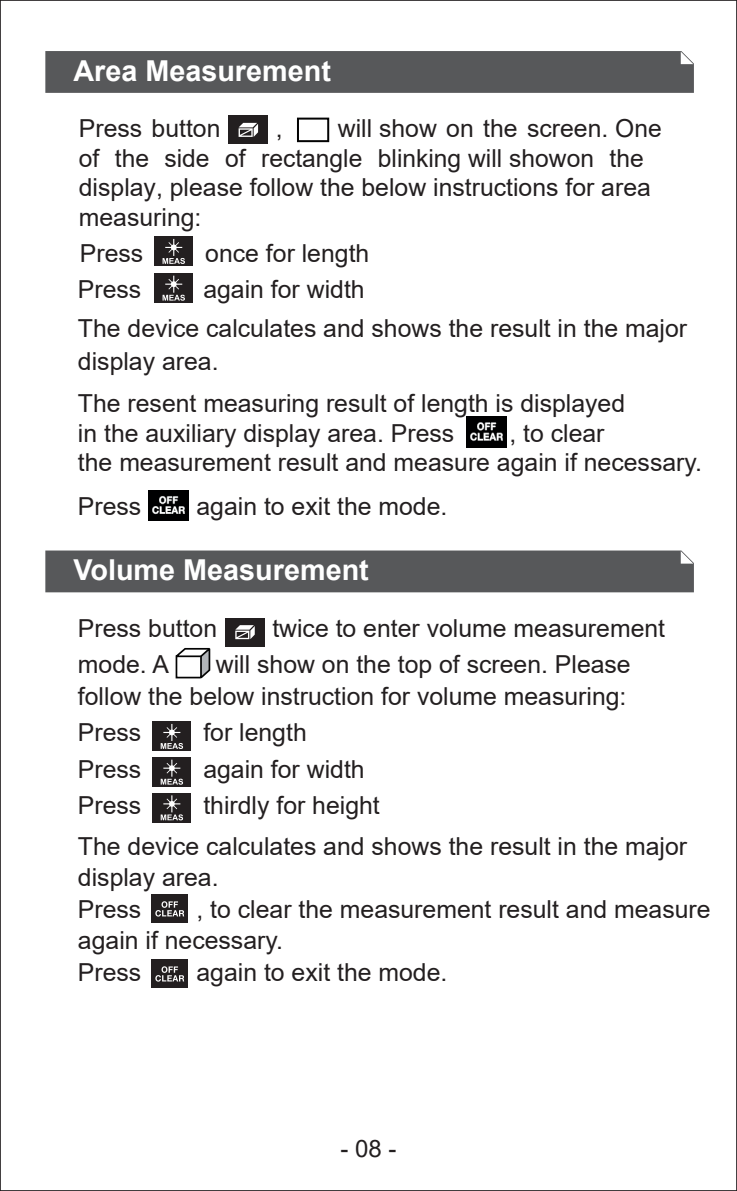
<style>
.page{position:relative;width:737px;height:1191px;background:#fff}
.page>*{position:absolute;margin:0;border:0;box-sizing:border-box;transform-origin:0 0}
.t1{font:700 28.8px "Arial";color:#fff}
.t2{font:24.8px/29.6px "Arial";color:#231f20}
.t3{font:24px "Arial";color:#231f20}
</style>
<div class="page">
<svg style="left:175px;top:647px;width:36px;height:32px"></svg>
<div style="left:225px;top:618px;width:40px;height:28px;background:#231f20"></div>
<svg style="left:235px;top:625px;width:20px;height:14px"></svg>
<div style="left:155px;top:237px;width:38px;height:29px;background:#231f20"></div>
<svg style="left:163px;top:239px;width:22px;height:25px"></svg>
<div style="left:155px;top:273px;width:38px;height:30px;background:#231f20"></div>
<svg style="left:163px;top:276px;width:22px;height:25px"></svg>
<div style="left:153px;top:721px;width:38px;height:30px;background:#231f20"></div>
<svg style="left:161px;top:724px;width:22px;height:25px"></svg>
<div style="left:153px;top:757px;width:38px;height:30px;background:#231f20"></div>
<svg style="left:161px;top:759px;width:22px;height:25px"></svg>
<div style="left:153px;top:793px;width:38px;height:29px;background:#231f20"></div>
<svg style="left:161px;top:795px;width:22px;height:25px"></svg>
<div style="left:45px;top:51px;width:649px;height:42px;background:#57585a"></div>
<div style="left:45px;top:550px;width:649px;height:42px;background:#57585a"></div>
<div style="left:297px;top:118px;width:32px;height:24px;border:2px solid #030303"></div>
<div style="left:152px;top:894px;width:36px;height:29px;background:#231f20"></div>
<svg style="left:155px;top:901px;width:29px;height:15px"></svg>
<div style="left:152px;top:959px;width:36px;height:29px;background:#231f20"></div>
<svg style="left:155px;top:966px;width:29px;height:15px"></svg>
<div style="left:228px;top:116px;width:40px;height:28px;background:#231f20"></div>
<svg style="left:239px;top:123px;width:19px;height:14px"></svg>
<img style="left:466px;top:417px;width:41px;height:30px">
<img style="left:148px;top:490px;width:41px;height:30px">
<p class="t1" style="left:73px;top:50px;width:259px">Area Measurement</p>
<p class="t2" style="left:79px;top:113px;width:584px;text-indent:259px">will show on the screen. One of the side of rectangle blinking will showon the display, please follow the below instructions for area measuring:</p>
<p class="t2" style="left:79px;top:113px;width:143px">Press button</p>
<p class="t2" style="left:276px;top:113px;width:8px">,</p>
<p class="t2" style="left:80px;top:238px;width:65px">Press</p>
<p class="t2" style="left:205px;top:238px;width:166px">once for length</p>
<p class="t2" style="left:78px;top:274px;width:65px">Press</p>
<p class="t2" style="left:78px;top:269px;width:611px;line-height:39.2px;text-indent:125px">again for width<br>The device calculates and shows the result in the major</p>
<p class="t2" style="left:78px;top:346px;width:142px">display area.</p>
<p class="t2" style="left:78px;top:388px;width:549px">The resent measuring result of length is displayed in the auxiliary display area. Press</p>
<p class="t2" style="left:78px;top:418px;width:625px;text-indent:431px">, to clear<br>the measurement result and measure again if necessary.</p>
<p class="t2" style="left:78px;top:491px;width:65px">Press</p>
<p class="t2" style="left:197px;top:491px;width:252px">again to exit the mode.</p>
<p class="t1" style="left:73px;top:550px;width:297px">Volume Measurement</p>
<p class="t2" style="left:78px;top:613px;width:141px">Press button</p>
<p class="t2" style="left:272px;top:613px;width:394px">twice to enter volume measurement</p>
<p class="t2" style="left:78px;top:649px;width:92px">mode. A</p>
<p class="t2" style="left:78px;top:648px;width:554px;line-height:32px;text-align:right">will show on the top of screen. Please<br>follow the below instruction for volume measuring:</p>
<p class="t2" style="left:78px;top:718px;width:65px">Press</p>
<p class="t2" style="left:203px;top:718px;width:105px">for length</p>
<p class="t2" style="left:78px;top:754px;width:65px">Press</p>
<p class="t2" style="left:203px;top:754px;width:163px">again for width</p>
<p class="t2" style="left:78px;top:790px;width:65px">Press</p>
<p class="t2" style="left:78px;top:784px;width:611px;line-height:41.2px;text-indent:125px">thirdly for height<br>The device calculates and shows the result in the major</p>
<p class="t2" style="left:78px;top:861px;width:142px;line-height:31.6px">display area.<br>Press</p>
<p class="t2" style="left:78px;top:893px;width:634px;line-height:31.6px;text-indent:119px">, to clear the measurement result and measure again if necessary.<br>Press</p>
<p class="t2" style="left:197px;top:957px;width:252px">again to exit the mode.</p>
<p class="t3" style="left:340px;top:1131px;width:58px">- 08 -</p>
</div>
